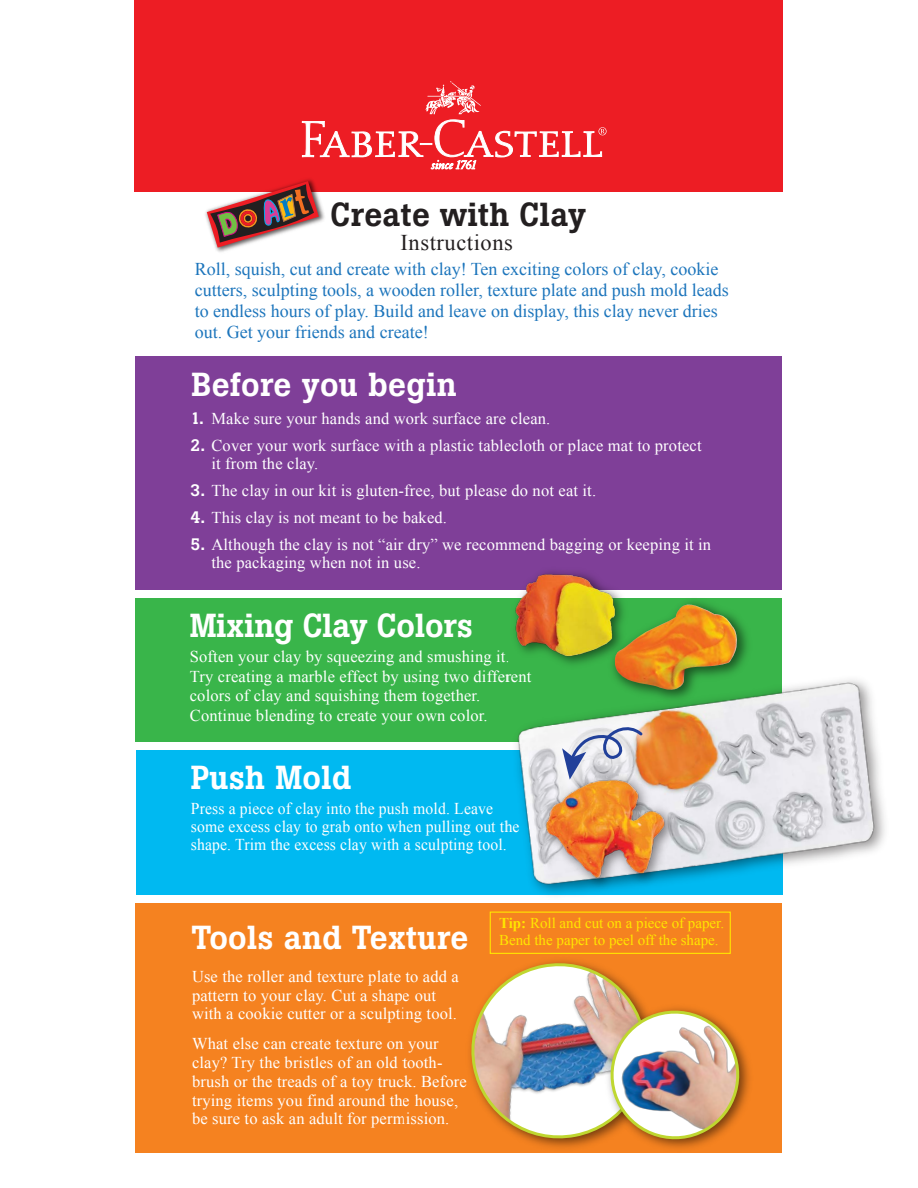
<style>
.page{position:relative;width:918px;height:1188px;background:#fff}
.page>*{position:absolute;margin:0;border:0;box-sizing:border-box;transform-origin:0 0}
.t1{font:500 33px "Boton";letter-spacing:.01em;color:#fff}
.t2{font:500 33px "Boton";letter-spacing:.01em;color:#231f20}
.t3{font:22.5px "Times New Roman";letter-spacing:.025em;color:#231f20}
.t4{font:18px/21px "Times New Roman";color:#1c75bc}
.t5{font:16.5px/18.8px "Times New Roman";letter-spacing:.01em;color:#fff}
.t6{font:16.5px/18px "Times New Roman";letter-spacing:.01em;color:#fff;scale:.95 1}
.t7{font:15px/16.5px "Times New Roman";color:#ffe600}
.s1{font-family:"Boton";font-weight:500}
.s2{font-weight:700}
</style>
<div class="page">
<div style="left:135px;top:0;width:648px;height:192px;background:#ed1d24"></div>
<svg style="left:302px;top:120px;width:305px;height:49px"></svg>
<svg style="left:425px;top:81px;width:56px;height:33px"></svg>
<div style="left:135px;top:357px;width:647px;height:233px;background:#7f3f98"></div>
<div style="left:136px;top:750px;width:647px;height:145px;background:#00b9f1"></div>
<div style="left:135px;top:598px;width:647px;height:144px;background:#39b54a"></div>
<div style="left:135px;top:903px;width:647px;height:250px;background:#f58220"></div>
<img style="left:205px;top:179px;width:120px;height:73px">
<svg style="left:207px;top:181px;width:112px;height:67px"></svg>
<img style="left:516px;top:679px;width:369px;height:208px">
<img style="left:536px;top:768px;width:146px;height:127px">
<img style="left:538px;top:770px;width:129px;height:117px">
<div style="left:490px;top:912px;width:241px;height:42px;border:1px solid #ffe600"></div>
<img style="left:544px;top:709px;width:116px;height:88px">
<img style="left:552px;top:717px;width:100px;height:72px">
<svg style="left:562px;top:723px;width:83px;height:57px"></svg>
<img style="left:513px;top:570px;width:108px;height:90px">
<img style="left:605px;top:594px;width:150px;height:113px">
<img style="left:613px;top:605px;width:125px;height:87px">
<img style="left:470px;top:960px;width:280px;height:189px">
<h1 class="t2" style="left:331px;top:195px;width:257px">Create with Clay</h1>
<h2 class="t3" style="left:401px;top:227px;width:114px">Instructions</h2>
<p class="t4" style="left:195px;top:258px;width:536px">Roll, squish, cut and create with clay! Ten exciting colors of clay, cookie cutters, sculpting tools, a wooden roller, texture plate and push mold leads to endless hours of play. Build and leave on display, this clay never dries out. Get your friends and create!</p>
<h1 class="t1" style="left:192px;top:365px;width:267px">Before you begin</h1>
<p class="t5" style="left:190px;top:409px;width:361px"><span class="s1">1.</span> Make sure your hands and work surface are clean.</p>
<p class="t5" style="left:211px;top:436px;width:492px;line-height:18px;text-indent:-21px"><span class="s1">2.</span> Cover your work surface with a plastic tablecloth or place mat to protect it from the clay.</p>
<p class="t5" style="left:190px;top:481px;width:407px"><span class="s1">3.</span> The clay in our kit is gluten-free, but please do not eat it.</p>
<p class="t5" style="left:190px;top:508px;width:258px"><span class="s1">4.</span> This clay is not meant to be baked.</p>
<p class="t5" style="left:211px;top:535px;width:501px;line-height:18px;text-indent:-21px"><span class="s1">5.</span> Although the clay is not “air dry” we recommend bagging or keeping it in the packaging when not in use.</p>
<h1 class="t1" style="left:190px;top:605px;width:285px">Mixing Clay Colors</h1>
<p class="t5" style="left:190px;top:647px;width:343px;line-height:19.5px">Soften your clay by squeezing and smushing it.<br>Try creating a marble effect by using two different colors of clay and squishing them together.<br>Continue blending to create your own color.</p>
<h1 class="t1" style="left:191px;top:758px;width:162px">Push Mold</h1>
<p class="t6" style="left:191px;top:799px;width:347px">Press a piece of clay into the push mold. Leave some excess clay to grab onto when pulling out the shape. Trim the excess clay with a sculpting tool.</p>
<h1 class="t1" style="left:192px;top:918px;width:278px">Tools and Texture</h1>
<p class="t5" style="left:192px;top:967px;width:268px">Use the roller and texture plate to add a pattern to your clay. Cut a shape out with a cookie cutter or a sculpting tool.</p>
<p class="t5" style="left:192px;top:1034px;width:276px">What else can create texture on your clay? Try the bristles of an old tooth&shy;brush or the treads of a toy truck. Before trying items you find around the house, be sure to ask an adult for permission.</p>
<p class="t7" style="left:499px;top:915px;width:227px"><span class="s2">Tip:</span> Roll and cut on a piece of paper.<br>Bend the paper to peel off the shape.</p>
</div>
